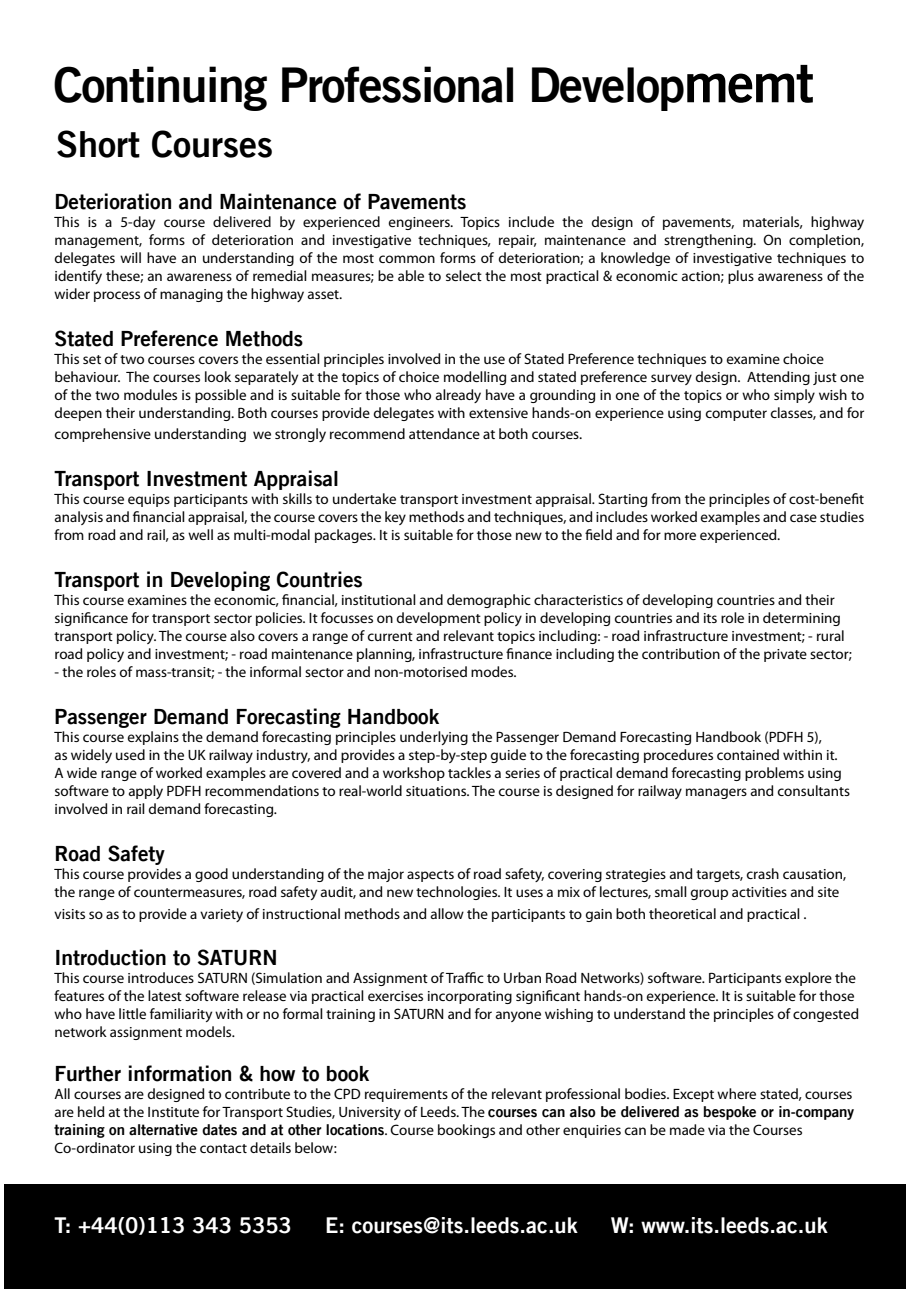
<style>
.page{position:relative;width:919px;height:1289px;background:#fff}
.page>*{position:absolute;margin:0;border:0;box-sizing:border-box;transform-origin:0 0}
.t1{font:48px "Trade Gothic LT Bold Two";letter-spacing:-.03em;color:#000}
.t2{font:36px "Trade Gothic LT Bold Two";color:#000}
.t3{font:21.75px "Trade Gothic LT Bold Two";color:#fff}
.t4{font:21px "Trade Gothic LT Bold Two";color:#000}
.t5{font:15px/18px "Myriad Pro";color:#000}
.s1{font-size:54px}
.s2{font-family:"Trade Gothic LT Bold Two"}
</style>
<div class="page">
<div style="left:4px;top:1184px;width:902px;height:104px;background:#000"></div>
<h1 class="t1" style="left:53px;top:55px;width:762px">Continuing Professional Develop<span class="s1">memt</span></h1>
<h2 class="t2" style="left:56px;top:122px;width:218px">Short Courses</h2>
<h3 class="t4" style="left:55px;top:188px;width:413px">Deterioration and Maintenance of Pavements</h3>
<p class="t5" style="left:55px;top:213px;width:811px;text-align:justify">This is a 5-day course delivered by experienced engineers. Topics include the design of pavements, materials, highway management, forms of deterioration and investigative techniques, repair, maintenance and strengthening. On completion, delegates will have an understanding of the most common forms of deterioration; a knowledge of investigative techniques to identify these; an awareness of remedial measures; be able to select the most practical &amp; economic action; plus awareness of the wider process of managing the highway asset.</p>
<h3 class="t4" style="left:55px;top:325px;width:250px">Stated Preference Methods</h3>
<p class="t5" style="left:55px;top:349px;width:811px">This set of two courses covers the essential principles involved in the use of Stated Preference techniques to examine choice behaviour. The courses look separately at the topics of choice modelling and stated preference survey design. Attending just one of the two modules is possible and is suitable for those who already have a grounding in one of the topics or who simply wish to deepen their understanding. Both courses provide delegates with extensive hands-on experience using computer classes, and for</p>
<p class="t5" style="left:55px;top:425px;width:529px">comprehensive understanding we strongly recommend attendance at both courses.</p>
<h3 class="t4" style="left:55px;top:466px;width:286px">Transport Investment Appraisal</h3>
<p class="t5" style="left:55px;top:490px;width:811px;text-align:justify">This course equips participants with skills to undertake transport investment appraisal. Starting from the principles of cost-benefit analysis and financial appraisal, the course covers the key methods and techniques, and includes worked examples and case studies from road and rail, as well as multi-modal packages. It is suitable for those new to the field and for more experienced.</p>
<h3 class="t4" style="left:55px;top:566px;width:310px">Transport in Developing Countries</h3>
<p class="t5" style="left:55px;top:591px;width:798px">This course examines the economic, financial, institutional and demographic characteristics of developing countries and their significance for transport sector policies. It focusses on development policy in developing countries and its role in determining transport policy. The course also covers a range of current and relevant topics including: - road infrastructure investment; - rural road policy and investment; - road maintenance planning, infrastructure finance including the contribution of the private sector;</p>
<p class="t5" style="left:55px;top:663px;width:463px">- the roles of mass-transit; - the informal sector and non-motorised modes.</p>
<h3 class="t4" style="left:55px;top:703px;width:386px">Passenger Demand Forecasting Handbook</h3>
<p class="t5" style="left:55px;top:727px;width:796px">This course explains the demand forecasting principles underlying the Passenger Demand Forecasting Handbook (PDFH 5),<br>as widely used in the UK railway industry, and provides a step-by-step guide to the forecasting procedures contained within it.<br>A wide range of worked examples are covered and a workshop tackles a series of practical demand forecasting problems using software to apply PDFH recommendations to real-world situations. The course is designed for railway managers and consultants involved in rail demand forecasting.</p>
<h3 class="t4" style="left:55px;top:840px;width:112px">Road Safety</h3>
<p class="t5" style="left:55px;top:864px;width:793px">This course provides a good understanding of the major aspects of road safety, covering strategies and targets, crash causation, the range of countermeasures, road safety audit, and new technologies. It uses a mix of lectures, small group activities and site</p>
<p class="t5" style="left:55px;top:904px;width:753px">visits so as to provide a variety of instructional methods and allow the participants to gain both theoretical and practical .</p>
<h3 class="t4" style="left:55px;top:944px;width:224px">Introduction to SATURN</h3>
<p class="t5" style="left:55px;top:969px;width:806px">This course introduces SATURN (Simulation and Assignment of Traffic to Urban Road Networks) software. Participants explore the features of the latest software release via practical exercises incorporating significant hands-on experience. It is suitable for those who have little familiarity with or no formal training in SATURN and for anyone wishing to understand the principles of congested network assignment models.</p>
<h3 class="t4" style="left:55px;top:1060px;width:316px">Further information &amp; how to book</h3>
<p class="t5" style="left:55px;top:1084px;width:801px">All courses are designed to contribute to the CPD requirements of the relevant professional bodies. Except where stated, courses are held at the Institute for Transport Studies, University of Leeds. The <span class="s2">courses can also be delivered as bespoke or in-company training on alternative dates and at other locations</span>. Course bookings and other enquiries can be made via the Courses Co-ordinator using the contact details below:</p>
<h3 class="t3" style="left:54px;top:1211px;width:239px">T: +44(0)113 343 5353</h3>
<h3 class="t3" style="left:325px;top:1211px;width:254px">E: courses@its.leeds.ac.uk</h3>
<h3 class="t3" style="left:610px;top:1211px;width:218px">W: www.its.leeds.ac.uk</h3>
</div>
